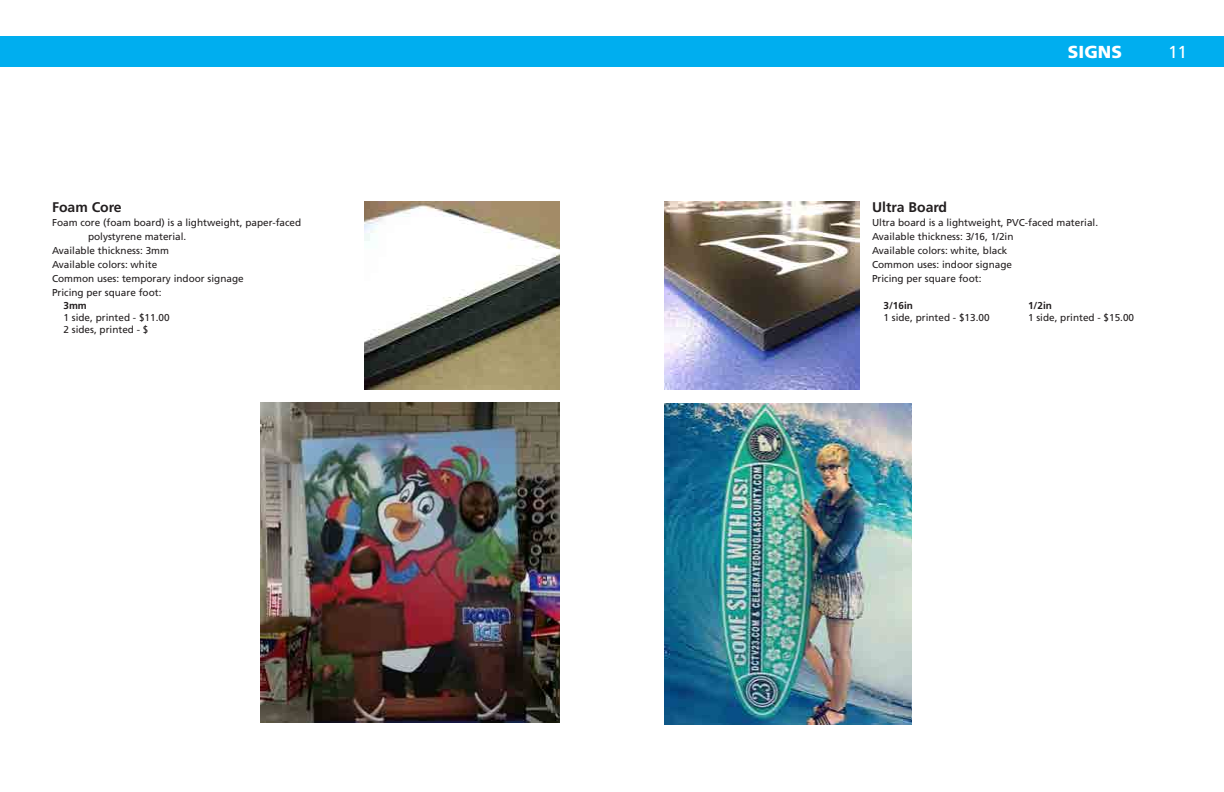
<style>
.page{position:relative;width:1224px;height:792px;background:#fff}
.page>*{position:absolute;margin:0;border:0;box-sizing:border-box;transform-origin:0 0}
.t1{font:900 17.4px "Frutiger LT Std";color:#fff}
.t2{font:17.4px "Frutiger LT Std";color:#fff}
.t3{font:700 14px "Frutiger LT Std";color:#231f20}
.t4{font:10px/14px "Frutiger LT Std";color:#231f20}
.t5{font:700 10px "Frutiger LT Std";color:#231f20}
</style>
<div class="page">
<div style="left:0;top:36px;width:1224px;height:31px;background:#00aeef"></div>
<img style="left:364px;top:201px;width:196px;height:189px">
<img style="left:664px;top:201px;width:196px;height:189px">
<img style="left:664px;top:403px;width:248px;height:322px">
<img style="left:260px;top:402px;width:300px;height:320px">
<h2 class="t3" style="left:52px;top:198px;width:71px">Foam Core</h2>
<p class="t4" style="left:52px;top:215px;width:251px">Foam core (foam board) is a lightweight, paper-faced</p>
<p class="t4" style="left:88px;top:229px;width:100px">polystyrene material.</p>
<p class="t4" style="left:52px;top:243px;width:119px">Available thickness: 3mm</p>
<p class="t4" style="left:52px;top:257px;width:107px">Available colors: white</p>
<p class="t4" style="left:52px;top:271px;width:193px">Common uses: temporary indoor signage</p>
<p class="t4" style="left:52px;top:285px;width:111px">Pricing per square foot:</p>
<p class="t5" style="left:64px;top:299px;width:25px">3mm</p>
<p class="t4" style="left:64px;top:311px;width:108px;line-height:12px">1 side, printed - $11.00<br>2 sides, printed - $</p>
<h1 class="t1" style="left:1068px;top:41px;width:56px">SIGNS</h1>
<h1 class="t2" style="left:1168px;top:41px;width:21px">11</h1>
<h2 class="t3" style="left:872px;top:198px;width:77px">Ultra Board</h2>
<p class="t4" style="left:872px;top:215px;width:228px">Ultra board is a lightweight, PVC-faced material.<br>Available thickness: 3/16, 1/2in<br>Available colors: white, black<br>Common uses: indoor signage<br>Pricing per square foot:</p>
<p class="t5" style="left:884px;top:299px;width:31px">3/16in</p>
<p class="t4" style="left:884px;top:310px;width:108px">1 side, printed - $13.00</p>
<p class="t5" style="left:1028px;top:299px;width:25px">1/2in</p>
<p class="t4" style="left:1028px;top:310px;width:108px">1 side, printed - $15.00</p>
</div>
